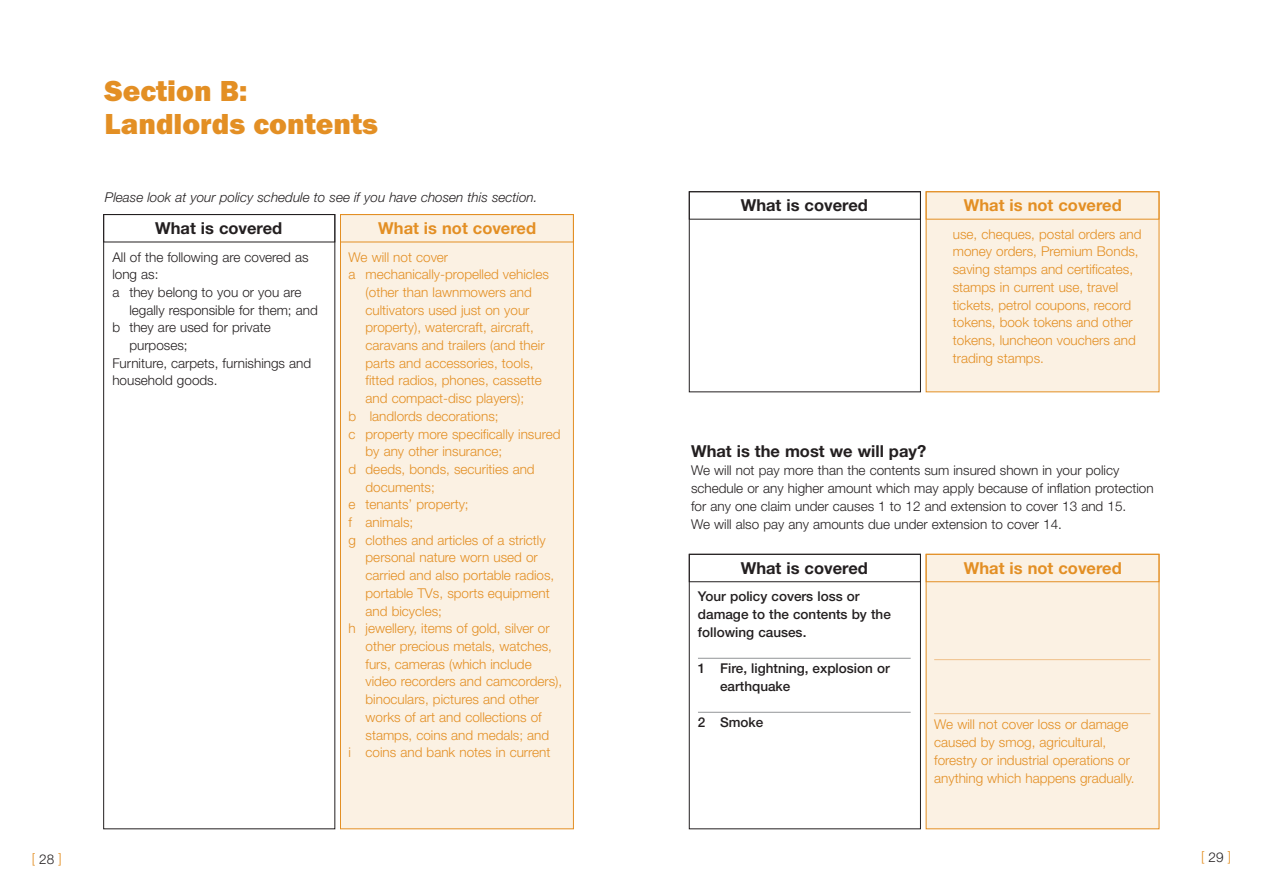
<style>
.page{position:relative;width:1263px;height:893px;background:#fff}
.page>*{position:absolute;margin:0;border:0;box-sizing:border-box;transform-origin:0 0}
.t1{font:30px/33px "Franklin Got T Heav";color:#e38f24}
.t2{font:700 16.5px "Helvetica Neue";color:#231f20}
.t3{font:700 16.5px "Helvetica Neue";color:#e38f24}
.t4{font:300 13.5px/17.7px "Helvetica Neue";color:#e38f24}
.t5{font:300 13.5px/18px "Helvetica Neue";color:#231f20}
.t6{font:500 13.5px/18px "Helvetica Neue";color:#231f20}
.t7{font:italic 300 13.5px "Helvetica Neue";color:#231f20}
.s1{color:#231f20}
</style>
<div class="page">
<div style="left:341px;top:215px;width:232px;height:613px;background:#fbf1e3"></div>
<div style="left:103px;top:214px;width:232px;height:28px;border:1px solid #231f20"></div>
<div style="left:340px;top:214px;width:234px;height:28px;border:1px solid #e38f24"></div>
<div style="left:689px;top:554px;width:232px;height:275px;border:1px solid #231f20"></div>
<div style="left:926px;top:555px;width:233px;height:273px;background:#fbf1e3"></div>
<div style="left:689px;top:554px;width:232px;height:28px;border:1px solid #231f20"></div>
<div style="left:926px;top:554px;width:233px;height:28px;border:1px solid #e38f24"></div>
<hr style="left:698px;top:658px;width:213px;height:1px;background:#939598">
<hr style="left:698px;top:712px;width:213px;height:1px;background:#939598">
<hr style="left:934px;top:659px;width:216px;height:1px;background:#f0c189">
<hr style="left:934px;top:713px;width:216px;height:1px;background:#f0c189">
<div style="left:689px;top:191px;width:232px;height:201px;border:1px solid #231f20"></div>
<div style="left:926px;top:192px;width:233px;height:199px;background:#fbf1e3"></div>
<div style="left:689px;top:191px;width:232px;height:29px;border:1px solid #231f20"></div>
<div style="left:926px;top:191px;width:233px;height:29px;border:1px solid #e38f24"></div>
<h1 class="t1" style="left:105px;top:74px;width:275px">Section B:<br>Landlords contents</h1>
<p class="t7" style="left:105px;top:193px;width:434px">Please look at your policy schedule to see if you have chosen this section.</p>
<p class="t2" style="left:155px;top:222px;width:129px">What is covered</p>
<p class="t3" style="left:378px;top:222px;width:159px">What is not covered</p>
<p class="t5" style="left:112px;top:249px;width:198px">All of the following are covered as</p>
<p class="t5" style="left:112px;top:267px;width:48px">long as:</p>
<p class="t5" style="left:112px;top:284px;width:191px">a they belong to you or you are</p>
<p class="t5" style="left:129px;top:302px;width:190px">legally responsible for them; and</p>
<p class="t5" style="left:112px;top:320px;width:160px">b they are used for private</p>
<p class="t5" style="left:129px;top:338px;width:60px">purposes;</p>
<p class="t5" style="left:112px;top:355px;width:200px">Furniture, carpets, furnishings and</p>
<p class="t5" style="left:112px;top:373px;width:107px">household goods.</p>
<p class="t4" style="left:349px;top:249px;width:101px">We will not cover</p>
<p class="t4" style="left:349px;top:267px;width:202px">a mechanically-propelled vehicles</p>
<p class="t4" style="left:366px;top:285px;width:168px">(other than lawnmowers and</p>
<p class="t4" style="left:366px;top:302px;width:165px">cultivators used just on your</p>
<p class="t4" style="left:366px;top:320px;width:170px">property), watercraft, aircraft,</p>
<p class="t4" style="left:366px;top:338px;width:181px">caravans and trailers (and their</p>
<p class="t4" style="left:366px;top:355px;width:170px">parts and accessories, tools,</p>
<p class="t4" style="left:366px;top:373px;width:178px">fitted radios, phones, cassette</p>
<p class="t4" style="left:366px;top:391px;width:160px">and compact-disc players);</p>
<p class="t4" style="left:349px;top:408px;width:152px">b landlords decorations;</p>
<p class="t4" style="left:349px;top:426px;width:213px">c property more specifically insured</p>
<p class="t4" style="left:366px;top:444px;width:138px">by any other insurance;</p>
<p class="t4" style="left:349px;top:462px;width:188px">d deeds, bonds, securities and</p>
<p class="t4" style="left:366px;top:479px;width:71px">documents;</p>
<p class="t4" style="left:349px;top:497px;width:122px">e tenants’ property;</p>
<p class="t4" style="left:349px;top:515px;width:66px">f animals;</p>
<p class="t4" style="left:349px;top:532px;width:199px">g clothes and articles of a strictly</p>
<p class="t4" style="left:366px;top:550px;width:174px">personal nature worn used or</p>
<p class="t4" style="left:366px;top:568px;width:190px">carried and also portable radios,</p>
<p class="t4" style="left:366px;top:585px;width:186px">portable TVs, sports equipment</p>
<p class="t4" style="left:366px;top:603px;width:78px">and bicycles;</p>
<p class="t4" style="left:349px;top:621px;width:203px">h jewellery, items of gold, silver or</p>
<p class="t4" style="left:366px;top:639px;width:188px">other precious metals, watches,</p>
<p class="t4" style="left:366px;top:656px;width:168px">furs, cameras (which include</p>
<p class="t4" style="left:366px;top:674px;width:198px">video recorders and camcorders),</p>
<p class="t4" style="left:366px;top:692px;width:175px">binoculars, pictures and other</p>
<p class="t4" style="left:366px;top:709px;width:178px">works of art and collections of</p>
<p class="t4" style="left:366px;top:727px;width:185px">stamps, coins and medals; and</p>
<p class="t4" style="left:349px;top:745px;width:203px">i coins and bank notes in current</p>
<p class="t2" style="left:741px;top:199px;width:129px">What is covered</p>
<p class="t3" style="left:964px;top:199px;width:159px">What is not covered</p>
<p class="t4" style="left:953px;top:226px;width:190px">use, cheques, postal orders and money orders, Premium Bonds, saving stamps and certificates, stamps in current use, travel tickets, petrol coupons, record tokens, book tokens and other tokens, luncheon vouchers and trading stamps.</p>
<p class="t2" style="left:691px;top:445px;width:237px">What is the most we will pay?</p>
<p class="t5" style="left:691px;top:462px;width:464px">We will not pay more than the contents sum insured shown in your policy schedule or any higher amount which may apply because of inflation protection for any one claim under causes 1 to 12 and extension to cover 13 and 15.<br>We will also pay any amounts due under extension to cover 14.</p>
<p class="t2" style="left:741px;top:562px;width:129px">What is covered</p>
<p class="t3" style="left:964px;top:562px;width:159px">What is not covered</p>
<p class="t6" style="left:698px;top:589px;width:194px">Your policy covers loss or damage to the contents by the following causes.</p>
<p class="t6" style="left:720px;top:661px;width:171px;text-indent:-22px">1 Fire, lightning, explosion or earthquake</p>
<p class="t6" style="left:698px;top:715px;width:67px">2 Smoke</p>
<p class="t4" style="left:934px;top:716px;width:202px">We will not cover loss or damage caused by smog, agricultural, forestry or industrial operations or anything which happens gradually.</p>
<p class="t4" style="left:32px;top:850px;width:31px">[<span class="s1">28</span>]</p>
<p class="t4" style="left:1201px;top:848px;width:31px">[<span class="s1">29</span>]</p>
</div>
